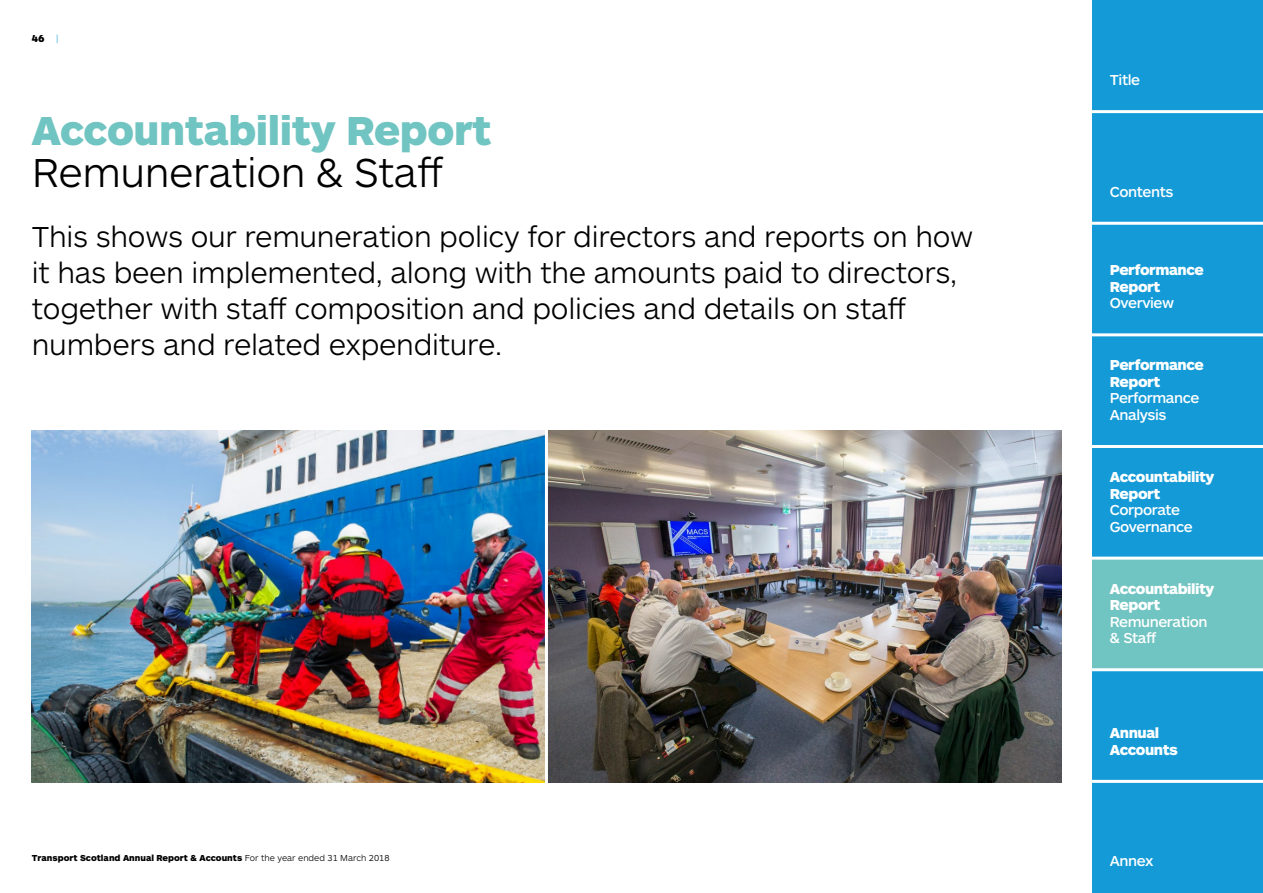
<style>
.page{position:relative;width:1263px;height:893px;background:#fff}
.page>*{position:absolute;margin:0;border:0;box-sizing:border-box;transform-origin:0 0}
.t1{font:900 42px "ARS Maquette Pro";letter-spacing:-.01em;color:#70c4c1}
.t2{font:300 42px "ARS Maquette Pro";letter-spacing:-.01em;color:#000}
.t3{font:300 30px/36px "ARS Maquette Pro";letter-spacing:-.01em;color:#000}
.t4{font:900 15px/16.5px "ARS Maquette Pro";letter-spacing:-.03em;color:#fff}
.t5{font:500 15px/16.5px "ARS Maquette Pro";letter-spacing:-.03em;color:#fff}
.t6{font:900 10.5px "ARS Maquette Pro";color:#000}
.t7{font:900 9px "ARS Maquette Pro";color:#000}
.s1{font-weight:300;color:#149bd7}
.s2{font-weight:300}
</style>
<div class="page">
<img style="left:32px;top:431px;width:513px;height:352px">
<img style="left:548px;top:431px;width:513px;height:352px">
<div style="left:1093px;top:0;width:170px;height:112px;background:#149bd7"></div>
<div style="left:1093px;top:112px;width:170px;height:111px;background:#149bd7"></div>
<div style="left:1093px;top:223px;width:170px;height:112px;background:#149bd7"></div>
<div style="left:1093px;top:335px;width:170px;height:111px;background:#149bd7"></div>
<div style="left:1093px;top:446px;width:170px;height:112px;background:#149bd7"></div>
<div style="left:1093px;top:558px;width:170px;height:112px;background:#70c4c1"></div>
<div style="left:1093px;top:670px;width:170px;height:111px;background:#149bd7"></div>
<div style="left:1093px;top:781px;width:170px;height:112px;background:#149bd7"></div>
<hr style="left:1089px;top:110px;width:174px;height:3px;background:#fff">
<hr style="left:1089px;top:222px;width:174px;height:3px;background:#fff">
<hr style="left:1089px;top:333px;width:174px;height:3px;background:#fff">
<hr style="left:1089px;top:445px;width:174px;height:3px;background:#fff">
<hr style="left:1089px;top:557px;width:174px;height:3px;background:#fff">
<hr style="left:1089px;top:668px;width:174px;height:3px;background:#fff">
<hr style="left:1089px;top:780px;width:174px;height:3px;background:#fff">
<p class="t6" style="left:32px;top:32px;width:28px">46 <span class="s1">|</span></p>
<h1 class="t1" style="left:32px;top:103px;width:461px">Accountability Report</h1>
<h1 class="t2" style="left:32px;top:146px;width:413px">Remuneration &amp; Staff</h1>
<p class="t3" style="left:32px;top:217px;width:943px">This shows our remuneration policy for directors and reports on how it has been implemented, along with the amounts paid to directors, together with staff composition and policies and details on staff numbers and related expenditure.</p>
<p class="t7" style="left:32px;top:852px;width:359px">Transport Scotland Annual Report &amp; Accounts <span class="s2">For the year ended 31 March 2018</span></p>
<p class="t5" style="left:1110px;top:71px;width:32px">Title</p>
<p class="t5" style="left:1110px;top:182px;width:65px">Contents</p>
<p class="t4" style="left:1110px;top:261px;width:95px">Performance<br>Report</p>
<p class="t5" style="left:1110px;top:294px;width:66px">Overview</p>
<p class="t4" style="left:1110px;top:356px;width:95px">Performance<br>Report</p>
<p class="t5" style="left:1110px;top:389px;width:91px">Performance<br>Analysis</p>
<p class="t4" style="left:1110px;top:468px;width:106px">Accountability<br>Report</p>
<p class="t5" style="left:1110px;top:501px;width:84px">Corporate<br>Governance</p>
<p class="t4" style="left:1110px;top:579px;width:106px">Accountability<br>Report</p>
<p class="t5" style="left:1110px;top:612px;width:99px">Remuneration &amp; Staff</p>
<p class="t4" style="left:1110px;top:724px;width:70px">Annual<br>Accounts</p>
<p class="t5" style="left:1110px;top:852px;width:45px">Annex</p>
</div>
